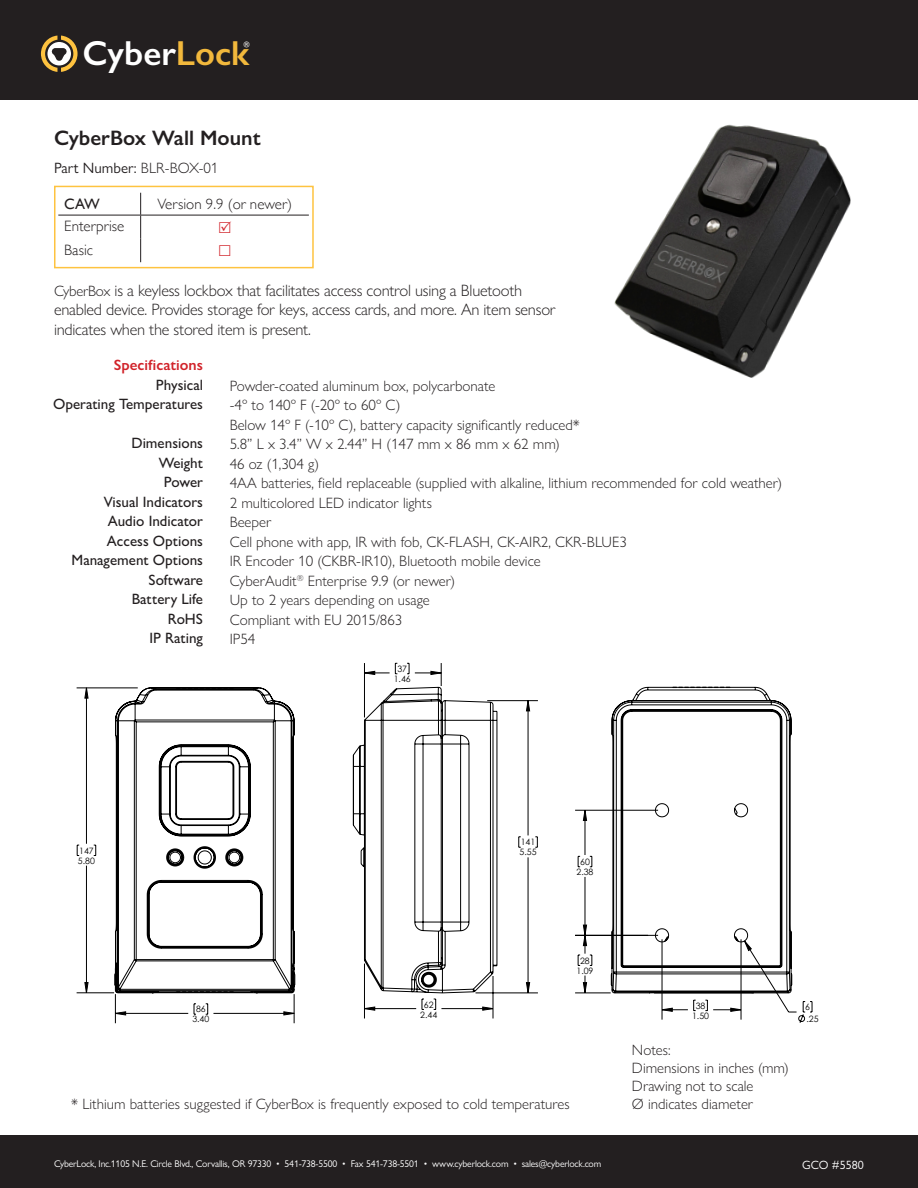
<style>
.page{position:relative;width:918px;height:1188px;background:#fff}
.page>*{position:absolute;margin:0;border:0;box-sizing:border-box;transform-origin:0 0}
.t1{font:600 34.8px "Gill Sans";color:#fff}
.t2{font:600 21px "Gill Sans Nova";color:#231f20}
.t3{font:300 16.5px "Gill Sans Nova";letter-spacing:-.015em;color:#231f20}
.t4{font:300 15px "Gill Sans Nova";color:#231f20}
.t5{font:500 15px "Gill Sans Nova";color:#231f20}
.t6{font:300 15px "Gill Sans";color:#231f20}
.t7{font:15px "Gill Sans Nova";color:#231f20}
.t8{font:600 15px "Gill Sans Nova";color:#d1232a}
.t9{font:15px "Gill Sans";color:#231f20}
.t10{font:12px "Gill Sans Nova";color:#fff}
.t11{font:9.75px "Gill Sans Nova";letter-spacing:-.02em;color:#fff}
.t12{font:8.85px/10.1px "Century Gothic";color:#000;text-align:center}
.t13{font:8.7px/10.1px "Century Gothic";color:#000;text-align:center}
.t14{font:7.8px "Gill Sans";color:#fff}
.t15{font:4.35px "Century Gothic";color:#000}
.s1{color:#f2b83c}
.s2{font-weight:300}
.s3{font-size:15px}
</style>
<div class="page">
<hr style="left:58px;top:215px;width:83px;height:1px;background:#231f20">
<hr style="left:141px;top:215px;width:168px;height:1px;background:#231f20">
<svg style="left:140px;top:193px;width:1px;height:69px"></svg>
<div style="left:54px;top:186px;width:260px;height:82px;border:2px solid #fec340"></div>
<div style="left:0;top:0;width:918px;height:99px;background:#231f20"></div>
<svg style="left:41px;top:36px;width:37px;height:36px"></svg>
<div style="left:0;top:1135px;width:918px;height:53px;background:#231f20"></div>
<img style="left:614px;top:124px;width:237px;height:254px">
<hr style="left:336px;top:654px;width:492px;height:1px;background:#000">
<hr style="left:336px;top:654px;width:1px;height:380px;background:#000">
<hr style="left:336px;top:1084px;width:492px;height:1px;background:#000">
<hr style="left:872px;top:654px;width:1px;height:380px;background:#000">
<hr style="left:336px;top:1048px;width:110px;height:1px;background:#000">
<hr style="left:336px;top:1108px;width:492px;height:1px;background:#000">
<svg style="left:352px;top:744px;width:12px;height:124px"></svg>
<svg style="left:798px;top:1020px;width:7px;height:3px"></svg>
<svg style="left:364px;top:654px;width:449px;height:366px"></svg>
<svg style="left:364px;top:654px;width:387px;height:357px"></svg>
<hr style="left:71px;top:668px;width:232px;height:1px;background:#000">
<hr style="left:71px;top:668px;width:1px;height:363px;background:#000">
<hr style="left:506px;top:668px;width:1px;height:363px;background:#000">
<hr style="left:71px;top:1187px;width:232px;height:1px;background:#000">
<svg style="left:71px;top:687px;width:225px;height:337px"></svg>
<svg style="left:85px;top:688px;width:209px;height:327px"></svg>
<div style="left:54px;top:1017px;width:33px;height:21px;background:#fff"></div>
<div style="left:477px;top:647px;width:212px;height:21px;background:#fff"></div>
<p class="t1" style="left:82px;top:33px;width:168px">Cyber<span class="s1">Lock</span></p>
<p class="t14" style="left:244px;top:40px;width:7px">®</p>
<p class="t2" style="left:54px;top:125px;width:208px">CyberBox Wall Mount</p>
<p class="t7" style="left:54px;top:159px;width:166px">Part Number: <span class="s2">BLR-BOX-01</span></p>
<p class="t9" style="left:64px;top:195px;width:37px">CAW</p>
<p class="t6" style="left:157px;top:192px;width:136px">Version 9.9 (or newer)</p>
<p class="t6" style="left:64px;top:215px;width:62px">Enterprise</p>
<p class="t6" style="left:64px;top:238px;width:30px">Basic</p>
<p class="t3" style="left:54px;top:280px;width:470px"><span class="s3">CyberBox</span> is a keyless lockbox that facilitates access control using a Bluetooth</p>
<p class="t3" style="left:54px;top:300px;width:503px">enabled device. Provides storage for keys, access cards, and more. An item sensor</p>
<p class="t3" style="left:54px;top:319px;width:259px">indicates when the stored item is present.</p>
<p class="t8" style="left:114px;top:356px;width:91px">Specifications</p>
<p class="t5" style="left:156px;top:376px;width:49px">Physical</p>
<p class="t5" style="left:53px;top:395px;width:151px">Operating Temperatures</p>
<p class="t5" style="left:132px;top:434px;width:73px">Dimensions</p>
<p class="t5" style="left:159px;top:454px;width:46px">Weight</p>
<p class="t5" style="left:164px;top:473px;width:41px">Power</p>
<p class="t5" style="left:104px;top:493px;width:101px">Visual Indicators</p>
<p class="t5" style="left:108px;top:512px;width:97px">Audio Indicator</p>
<p class="t5" style="left:107px;top:532px;width:98px">Access Options</p>
<p class="t5" style="left:72px;top:551px;width:133px">Management Options</p>
<p class="t5" style="left:149px;top:571px;width:56px">Software</p>
<p class="t5" style="left:132px;top:590px;width:73px">Battery Life</p>
<p class="t5" style="left:168px;top:610px;width:37px">RoHS</p>
<p class="t5" style="left:149px;top:629px;width:55px">IP Rating</p>
<p class="t4" style="left:230px;top:376px;width:267px">Powder-coated aluminum box, polycarbonate</p>
<p class="t4" style="left:230px;top:396px;width:172px">-4º to 140º F (-20º to 60º C)</p>
<p class="t4" style="left:230px;top:415px;width:352px">Below 14º F (-10º C), battery capacity significantly reduced*</p>
<p class="t4" style="left:230px;top:435px;width:331px">5.8” L x 3.4” W x 2.44” H (147 mm x 86 mm x 62 mm)</p>
<p class="t4" style="left:230px;top:454px;width:91px">46 oz (1,304 g)</p>
<p class="t4" style="left:230px;top:474px;width:554px">4AA batteries, field replaceable (supplied with alkaline, lithium recommended for cold weather)</p>
<p class="t4" style="left:230px;top:493px;width:204px">2 multicolored LED indicator lights</p>
<p class="t4" style="left:230px;top:513px;width:43px">Beeper</p>
<p class="t4" style="left:230px;top:532px;width:399px">Cell phone with app, IR with fob, CK-FLASH, CK-AIR2, CKR-BLUE3</p>
<p class="t4" style="left:230px;top:552px;width:312px">IR Encoder 10 (CKBR-IR10), Bluetooth mobile device</p>
<p class="t4" style="left:230px;top:571px;width:227px">CyberAudit<sup>®</sup> Enterprise 9.9 (or newer)</p>
<p class="t4" style="left:230px;top:591px;width:202px">Up to 2 years depending on usage</p>
<p class="t4" style="left:230px;top:610px;width:174px">Compliant with EU 2015/863</p>
<p class="t4" style="left:230px;top:630px;width:27px">IP54</p>
<p class="t12" style="left:445px;top:486px;width:16px">147</p>
<p class="t12" style="left:394px;top:663px;width:19px">37<br>1.46</p>
<p class="t13" style="left:78px;top:845px;width:18px;text-align:left">147<br>5.80</p>
<p class="t12" style="left:520px;top:837px;width:19px;text-align:left">141<br>5.55</p>
<p class="t12" style="left:577px;top:857px;width:19px">60<br>2.38</p>
<p class="t13" style="left:192px;top:1004px;width:18px">86<br>3.40</p>
<p class="t12" style="left:576px;top:955px;width:19px">28<br>1.09</p>
<p class="t12" style="left:420px;top:999px;width:19px">62<br>2.44</p>
<p class="t12" style="left:692px;top:1000px;width:19px">38<br>1.50</p>
<p class="t4" style="left:71px;top:1095px;width:500px">* Lithium batteries suggested if CyberBox is frequently exposed to cold temperatures</p>
<p class="t15" style="left:331px;top:1099px;width:32px">(541) 738-5500</p>
<p class="t15" style="left:376px;top:1099px;width:69px">without express written consent.</p>
<p class="t4" style="left:632px;top:1041px;width:40px">Notes:</p>
<p class="t4" style="left:632px;top:1059px;width:158px">Dimensions in inches (mm)</p>
<p class="t4" style="left:632px;top:1077px;width:123px">Drawing not to scale</p>
<p class="t4" style="left:632px;top:1095px;width:123px">Ø indicates diameter</p>
<p class="t12" style="left:805px;top:1001px;width:15px;line-height:11.9px;text-align:left">6 .25</p>
<p class="t11" style="left:54px;top:1158px;width:549px">CyberLock, Inc.1105 N.E. Circle Blvd., Corvallis, OR 97330 • 541-738-5500 • Fax 541-738-5501 • www.cyberlock.com • sales@cyberlock.com</p>
<p class="t10" style="left:802px;top:1157px;width:63px">GCO #5580</p>
</div>
